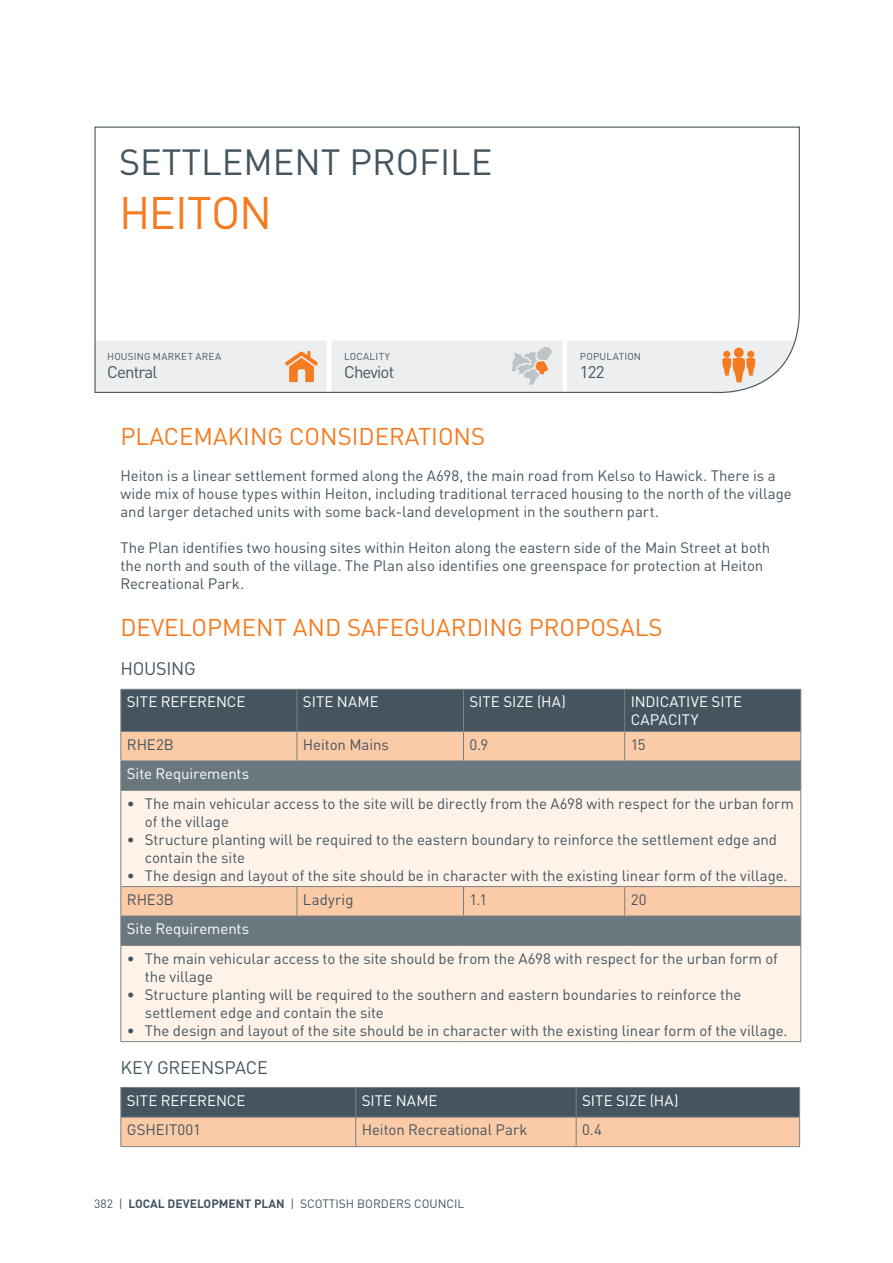
<style>
.page{position:relative;width:893px;height:1263px;background:#fff}
.page>*{position:absolute;margin:0;border:0;box-sizing:border-box;transform-origin:0 0}
.t1{font:45px "DIN";letter-spacing:-.02em;color:#f47b20}
.t2{font:36px "DIN";color:#455560}
.t3{font:24px "DIN";color:#f47b20}
.t4{font:18px "DIN";letter-spacing:-.015em;color:#455560}
.t5{font:16.8px "DIN";letter-spacing:-.05em;color:#455560}
.t6{font:15px/18px "DIN";letter-spacing:-.005em;color:#455560}
.t7{font:15px/18px "DIN";letter-spacing:-.005em;color:#fff}
.t8{font:15px "DIN";letter-spacing:.015em;color:#455560}
.t9{font:12px "DIN";color:#455560}
.t10{font:9.9px "DIN";letter-spacing:.02em;color:#455560}
.s1{font-weight:700}
</style>
<div class="page">
<div style="left:121px;top:791px;width:679px;height:250px;background:#fef2e9"></div>
<svg style="left:120px;top:689px;width:681px;height:101px;background:#84807d"></svg>
<hr style="left:120px;top:790px;width:177px;height:1px;background:#7e8083">
<hr style="left:120px;top:791px;width:1px;height:95px;background:#7e8083">
<hr style="left:297px;top:790px;width:166px;height:1px;background:#7e8083">
<hr style="left:463px;top:790px;width:162px;height:1px;background:#7e8083">
<hr style="left:625px;top:790px;width:176px;height:1px;background:#7e8083">
<hr style="left:800px;top:791px;width:1px;height:95px;background:#7e8083">
<svg style="left:120px;top:886px;width:681px;height:59px;background:#b09f91"></svg>
<hr style="left:120px;top:945px;width:177px;height:1px;background:#7e8083">
<hr style="left:120px;top:946px;width:1px;height:95px;background:#7e8083">
<hr style="left:297px;top:945px;width:166px;height:1px;background:#7e8083">
<hr style="left:463px;top:945px;width:162px;height:1px;background:#7e8083">
<hr style="left:625px;top:945px;width:176px;height:1px;background:#7e8083">
<hr style="left:800px;top:946px;width:1px;height:95px;background:#7e8083">
<hr style="left:120px;top:1041px;width:177px;height:1px;background:#7e8083">
<hr style="left:297px;top:1041px;width:166px;height:1px;background:#7e8083">
<hr style="left:463px;top:1041px;width:162px;height:1px;background:#7e8083">
<hr style="left:625px;top:1041px;width:176px;height:1px;background:#7e8083">
<svg style="left:120px;top:1087px;width:680px;height:59px;background:#9e8e83"></svg>
<hr style="left:120px;top:1146px;width:236px;height:1px;background:#7e8083">
<hr style="left:356px;top:1146px;width:220px;height:1px;background:#7e8083">
<hr style="left:576px;top:1146px;width:224px;height:1px;background:#7e8083">
<svg style="left:94px;top:126px;width:706px;height:268px"></svg>
<h2 class="t2" style="left:119px;top:140px;width:375px">SETTLEMENT PROFILE</h2>
<h1 class="t1" style="left:119px;top:185px;width:155px">HEITON</h1>
<p class="t10" style="left:107px;top:351px;width:115px">HOUSING MARKET AREA</p>
<p class="t5" style="left:107px;top:361px;width:52px">Central</p>
<p class="t10" style="left:344px;top:351px;width:47px">LOCALITY</p>
<p class="t5" style="left:344px;top:361px;width:52px">Cheviot</p>
<p class="t10" style="left:580px;top:351px;width:63px">POPULATION</p>
<p class="t5" style="left:580px;top:361px;width:26px">122</p>
<h3 class="t3" style="left:120px;top:421px;width:366px">PLACEMAKING CONSIDERATIONS</h3>
<p class="t6" style="left:120px;top:466px;width:673px">Heiton is a linear settlement formed along the A698, the main road from Kelso to Hawick. There is a wide mix of house types within Heiton, including traditional terraced housing to the north of the village and larger detached units with some back-land development in the southern part.</p>
<p class="t6" style="left:120px;top:538px;width:651px">The Plan identifies two housing sites within Heiton along the eastern side of the Main Street at both the north and south of the village. The Plan also identifies one greenspace for protection at Heiton<br>Recreational Park.</p>
<h3 class="t3" style="left:120px;top:612px;width:544px">DEVELOPMENT AND SAFEGUARDING PROPOSALS</h3>
<p class="t4" style="left:120px;top:657px;width:77px">HOUSING</p>
<p class="t7" style="left:127px;top:693px;width:120px">SITE REFERENCE</p>
<p class="t7" style="left:303px;top:693px;width:77px">SITE NAME</p>
<p class="t7" style="left:469px;top:693px;width:98px">SITE SIZE (HA)</p>
<p class="t7" style="left:631px;top:693px;width:113px">INDICATIVE SITE<br>CAPACITY</p>
<p class="t6" style="left:127px;top:735px;width:49px">RHE2B</p>
<p class="t6" style="left:303px;top:735px;width:87px">Heiton Mains</p>
<p class="t6" style="left:469px;top:735px;width:20px">0.9</p>
<p class="t6" style="left:631px;top:735px;width:16px">15</p>
<p class="t7" style="left:127px;top:764px;width:124px">Site Requirements</p>
<p class="t6" style="left:145px;top:794px;width:651px;text-indent:-18px">• The main vehicular access to the site will be directly from the A698 with respect for the urban form of the village</p>
<p class="t6" style="left:145px;top:830px;width:634px;text-indent:-18px">• Structure planting will be required to the eastern boundary to reinforce the settlement edge and contain the site</p>
<p class="t6" style="left:127px;top:863px;width:662px;line-height:24.2px">• The design and layout of the site should be in character with the existing linear form of the village.<br>RHE3B</p>
<p class="t8" style="left:303px;top:890px;width:52px">Ladyrig</p>
<p class="t6" style="left:469px;top:890px;width:19px">1.1</p>
<p class="t6" style="left:631px;top:890px;width:17px">20</p>
<p class="t7" style="left:127px;top:919px;width:124px">Site Requirements</p>
<p class="t6" style="left:145px;top:949px;width:635px;text-indent:-18px">• The main vehicular access to the site should be from the A698 with respect for the urban form of the village</p>
<p class="t6" style="left:145px;top:985px;width:598px;text-indent:-18px">• Structure planting will be required to the southern and eastern boundaries to reinforce the settlement edge and contain the site</p>
<p class="t6" style="left:127px;top:1021px;width:662px">• The design and layout of the site should be in character with the existing linear form of the village.</p>
<p class="t4" style="left:120px;top:1056px;width:149px">KEY GREENSPACE</p>
<p class="t7" style="left:127px;top:1091px;width:120px">SITE REFERENCE</p>
<p class="t7" style="left:362px;top:1091px;width:77px">SITE NAME</p>
<p class="t7" style="left:582px;top:1091px;width:98px">SITE SIZE (HA)</p>
<p class="t6" style="left:127px;top:1121px;width:76px">GSHEIT001</p>
<p class="t6" style="left:362px;top:1121px;width:167px">Heiton Recreational Park</p>
<p class="t6" style="left:582px;top:1121px;width:21px">0.4</p>
<p class="t9" style="left:94px;top:1196px;width:372px">382 | <span class="s1">LOCAL DEVELOPMENT PLAN</span> | SCOTTISH BORDERS COUNCIL</p>
</div>
